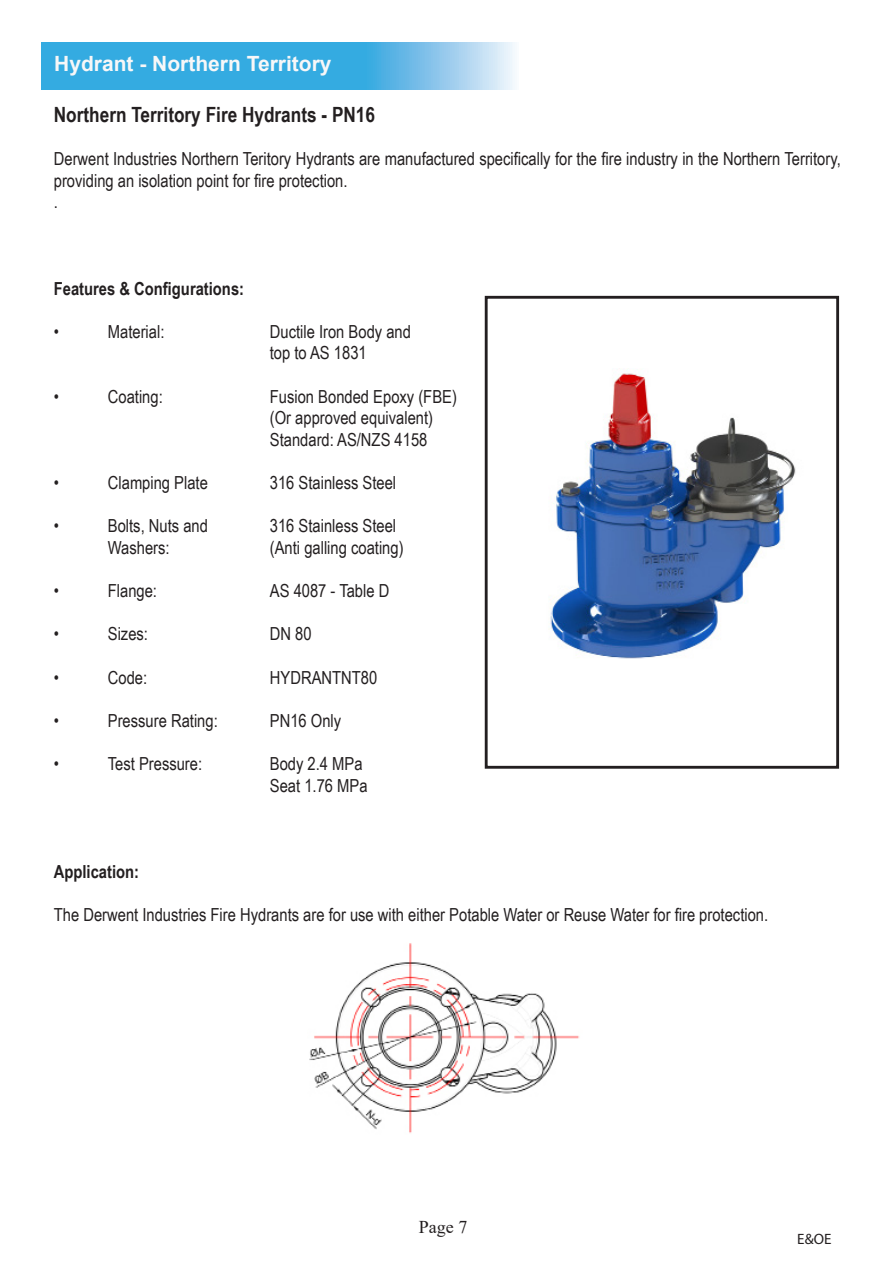
<style>
.page{position:relative;width:893px;height:1263px;background:#fff}
.page>*{position:absolute;margin:0;border:0;box-sizing:border-box;transform-origin:0 0}
.t1{font:700 21px "Arial Narrow";color:#231f20}
.t2{font:700 21px "Arial";color:#f7f7f8}
.t3{font:18px/21.6px "Arial Narrow";color:#231f20}
.t4{font:700 18px "Arial Narrow";color:#231f20}
.t5{font:18px "Times New Roman";color:#231f20}
.t6{font:15px "Myriad Pro";color:#231f20}
</style>
<div class="page">
<img style="left:550px;top:359px;width:290px;height:306px">
<img style="left:309px;top:943px;width:271px;height:190px">
<svg style="left:41px;top:43px;width:474px;height:47px;background:#51b5e4"></svg>
<div style="left:485px;top:296px;width:354px;height:473px;border:3px solid #231f20"></div>
<p class="t2" style="left:54px;top:49px;width:279px">Hydrant - Northern Territory</p>
<p class="t1" style="left:54px;top:99px;width:323px">Northern Territory Fire Hydrants - PN16</p>
<p class="t3" style="left:54px;top:147px;width:788px">Derwent Industries Northern Teritory Hydrants are manufactured specifically for the fire industry in the Northern Territory, providing an isolation point for fire protection.</p>
<p class="t3" style="left:54px;top:190px;width:6px">.</p>
<p class="t4" style="left:54px;top:275px;width:192px">Features &amp; Configurations:</p>
<p class="t3" style="left:54px;top:320px;width:7px">•</p>
<p class="t3" style="left:108px;top:320px;width:58px">Material:</p>
<p class="t3" style="left:270px;top:320px;width:143px">Ductile Iron Body and</p>
<p class="t3" style="left:270px;top:342px;width:98px">top to AS 1831</p>
<p class="t3" style="left:54px;top:385px;width:7px">•</p>
<p class="t3" style="left:108px;top:385px;width:56px">Coating:</p>
<p class="t3" style="left:270px;top:385px;width:189px">Fusion Bonded Epoxy (FBE)</p>
<p class="t3" style="left:270px;top:406px;width:165px">(Or approved equivalent)<br>Standard: AS/NZS 4158</p>
<p class="t3" style="left:54px;top:471px;width:7px">•</p>
<p class="t3" style="left:108px;top:471px;width:102px">Clamping Plate</p>
<p class="t3" style="left:270px;top:471px;width:128px">316 Stainless Steel</p>
<p class="t3" style="left:54px;top:514px;width:7px">•</p>
<p class="t3" style="left:108px;top:514px;width:102px">Bolts, Nuts and</p>
<p class="t3" style="left:270px;top:514px;width:128px">316 Stainless Steel</p>
<p class="t3" style="left:108px;top:536px;width:63px">Washers:</p>
<p class="t3" style="left:270px;top:536px;width:135px">(Anti galling coating)</p>
<p class="t3" style="left:54px;top:579px;width:7px">•</p>
<p class="t3" style="left:108px;top:579px;width:51px">Flange:</p>
<p class="t3" style="left:270px;top:579px;width:121px">AS 4087 - Table D</p>
<p class="t3" style="left:54px;top:622px;width:7px">•</p>
<p class="t3" style="left:108px;top:622px;width:42px">Sizes:</p>
<p class="t3" style="left:270px;top:622px;width:43px">DN 80</p>
<p class="t3" style="left:54px;top:666px;width:7px">•</p>
<p class="t3" style="left:108px;top:666px;width:41px">Code:</p>
<p class="t3" style="left:270px;top:666px;width:109px">HYDRANTNT80</p>
<p class="t3" style="left:54px;top:709px;width:7px">•</p>
<p class="t3" style="left:108px;top:709px;width:111px">Pressure Rating:</p>
<p class="t3" style="left:270px;top:709px;width:73px">PN16 Only</p>
<p class="t3" style="left:54px;top:752px;width:7px">•</p>
<p class="t3" style="left:108px;top:752px;width:96px">Test Pressure:</p>
<p class="t3" style="left:270px;top:752px;width:94px">Body 2.4 MPa</p>
<p class="t3" style="left:270px;top:774px;width:99px">Seat 1.76 MPa</p>
<p class="t4" style="left:54px;top:858px;width:87px">Application:</p>
<p class="t3" style="left:54px;top:903px;width:716px">The Derwent Industries Fire Hydrants are for use with either Potable Water or Reuse Water for fire protection.</p>
<p class="t5" style="left:419px;top:1214px;width:50px">Page 7</p>
<p class="t6" style="left:797px;top:1230px;width:36px">E&amp;OE</p>
</div>
